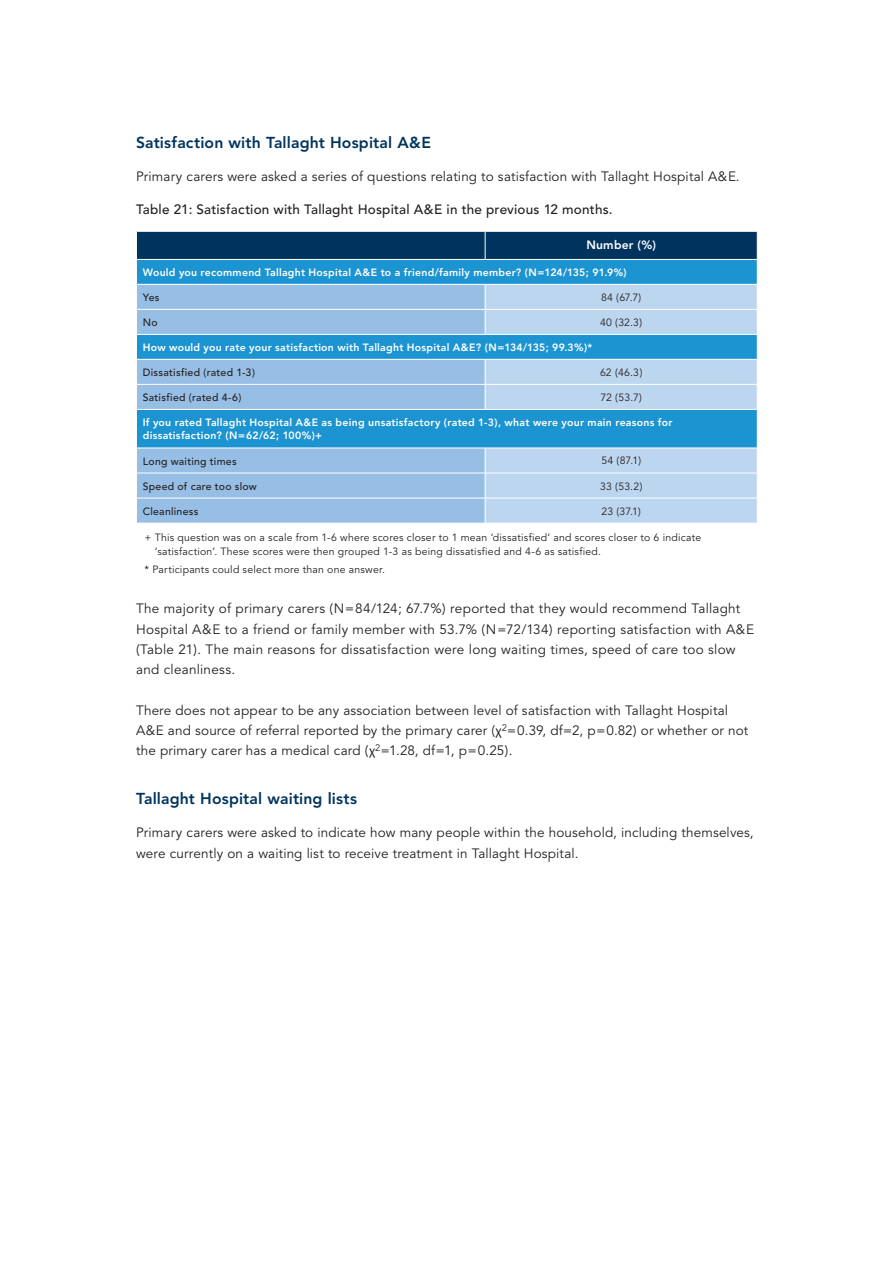
<style>
.page{position:relative;width:893px;height:1263px;background:#fff}
.page>*{position:absolute;margin:0;border:0;box-sizing:border-box;transform-origin:0 0}
.Sub_head_6mm{font:800 15.75px "Avenir";letter-spacing:.01em;color:#00345e}
.Body{font:13.5px/20.2px "Avenir";letter-spacing:.015em;color:#231f20}
.Body-2{font:500 13.5px "Avenir";letter-spacing:.015em;color:#231f20}
.Table_header{font:800 12px "Avenir";letter-spacing:.02em;color:#fff}
.Table_sub_head{font:800 10.5px/13.6px "Avenir";letter-spacing:.025em;color:#fff}
.Table_note{font:10.5px/13.6px "Avenir";letter-spacing:.02em;color:#231f20}
.Table_left{font:500 10.5px "Avenir";letter-spacing:.025em;color:#231f20}
.Table_main{font:10.5px "Avenir";letter-spacing:.01em;color:#231f20}
.s1{font-family:"Myriad Pro"}
</style>
<div class="page">
<svg style="left:137px;top:410px;width:348px;height:113px;background:#6eb1df"></svg>
<svg style="left:485px;top:410px;width:272px;height:113px;background:#87c0e5"></svg>
<hr style="left:136px;top:473px;width:349px;height:1px;background:#fff">
<hr style="left:485px;top:473px;width:273px;height:1px;background:#fff">
<hr style="left:136px;top:498px;width:349px;height:1px;background:#fff">
<hr style="left:485px;top:498px;width:273px;height:1px;background:#fff">
<svg style="left:485px;top:449px;width:1px;height:74px"></svg>
<svg style="left:136px;top:231px;width:622px;height:178px;background:#6ca6cf"></svg>
<hr style="left:136px;top:359px;width:349px;height:1px;background:#fff">
<hr style="left:485px;top:359px;width:273px;height:1px;background:#fff">
<hr style="left:136px;top:448px;width:349px;height:1px;background:#fff">
<hr style="left:485px;top:448px;width:273px;height:1px;background:#fff">
<p class="Sub_head_6mm" style="left:136px;top:133px;width:296px">Satisfaction with Tallaght Hospital A&amp;E</p>
<p class="Body" style="left:136px;top:166px;width:605px">Primary carers were asked a series of questions relating to satisfaction with Tallaght Hospital A&amp;E.</p>
<p class="Body-2" style="left:136px;top:201px;width:478px">Table 21: Satisfaction with Tallaght Hospital A&amp;E in the previous 12 months.</p>
<p class="Table_header" style="left:586px;top:238px;width:71px">Number (%)</p>
<p class="Table_sub_head" style="left:143px;top:265px;width:485px">Would you recommend Tallaght Hospital A&amp;E to a friend/family member? (N=124/135; 91.9%)</p>
<p class="Table_left" style="left:143px;top:291px;width:18px">Yes</p>
<p class="Table_main" style="left:601px;top:291px;width:42px">84 (67.7)</p>
<p class="Table_left" style="left:143px;top:316px;width:16px">No</p>
<p class="Table_main" style="left:600px;top:316px;width:44px">40 (32.3)</p>
<p class="Table_sub_head" style="left:143px;top:340px;width:451px">How would you rate your satisfaction with Tallaght Hospital A&amp;E? (N=134/135; 99.3%)*</p>
<p class="Table_left" style="left:143px;top:366px;width:114px">Dissatisfied (rated 1-3)</p>
<p class="Table_main" style="left:600px;top:366px;width:44px">62 (46.3)</p>
<p class="Table_left" style="left:143px;top:391px;width:100px">Satisfied (rated 4-6)</p>
<p class="Table_main" style="left:600px;top:391px;width:43px">72 (53.7)</p>
<p class="Table_sub_head" style="left:143px;top:415px;width:531px">If you rated Tallaght Hospital A&amp;E as being unsatisfactory (rated 1-3), what were your main reasons for dissatisfaction? (N=62/62; 100%)+</p>
<p class="Table_left" style="left:143px;top:455px;width:95px">Long waiting times</p>
<p class="Table_main" style="left:601px;top:455px;width:41px">54 (87.1)</p>
<p class="Table_left" style="left:143px;top:480px;width:115px">Speed of care too slow</p>
<p class="Table_main" style="left:600px;top:480px;width:44px">33 (53.2)</p>
<p class="Table_left" style="left:143px;top:505px;width:57px">Cleanliness</p>
<p class="Table_main" style="left:601px;top:505px;width:41px">23 (37.1)</p>
<p class="Table_note" style="left:155px;top:531px;width:548px;text-indent:-10px">+ This question was on a scale from 1-6 where scores closer to 1 mean ‘dissatisfied’ and scores closer to 6 indicate ‘satisfaction’. These scores were then grouped 1-3 as being dissatisfied and 4-6 as satisfied.</p>
<p class="Table_note" style="left:145px;top:563px;width:242px">* Participants could select more than one answer.</p>
<p class="Body" style="left:136px;top:599px;width:620px">The majority of primary carers (N=84/124; 67.7%) reported that they would recommend Tallaght Hospital A&amp;E to a friend or family member with 53.7% (N=72/134) reporting satisfaction with A&amp;E (Table 21). The main reasons for dissatisfaction were long waiting times, speed of care too slow and cleanliness.</p>
<p class="Body" style="left:136px;top:700px;width:614px">There does not appear to be any association between level of satisfaction with Tallaght Hospital<br>A&amp;E and source of referral reported by the primary carer (<span class="s1">χ</span><sup>2</sup>=0.39, df=2, p=0.82) or whether or not the primary carer has a medical card (<span class="s1">χ</span><sup>2</sup>=1.28, df=1, p=0.25).</p>
<p class="Sub_head_6mm" style="left:136px;top:789px;width:222px">Tallaght Hospital waiting lists</p>
<p class="Body" style="left:136px;top:823px;width:619px">Primary carers were asked to indicate how many people within the household, including themselves, were currently on a waiting list to receive treatment in Tallaght Hospital.</p>
</div>
